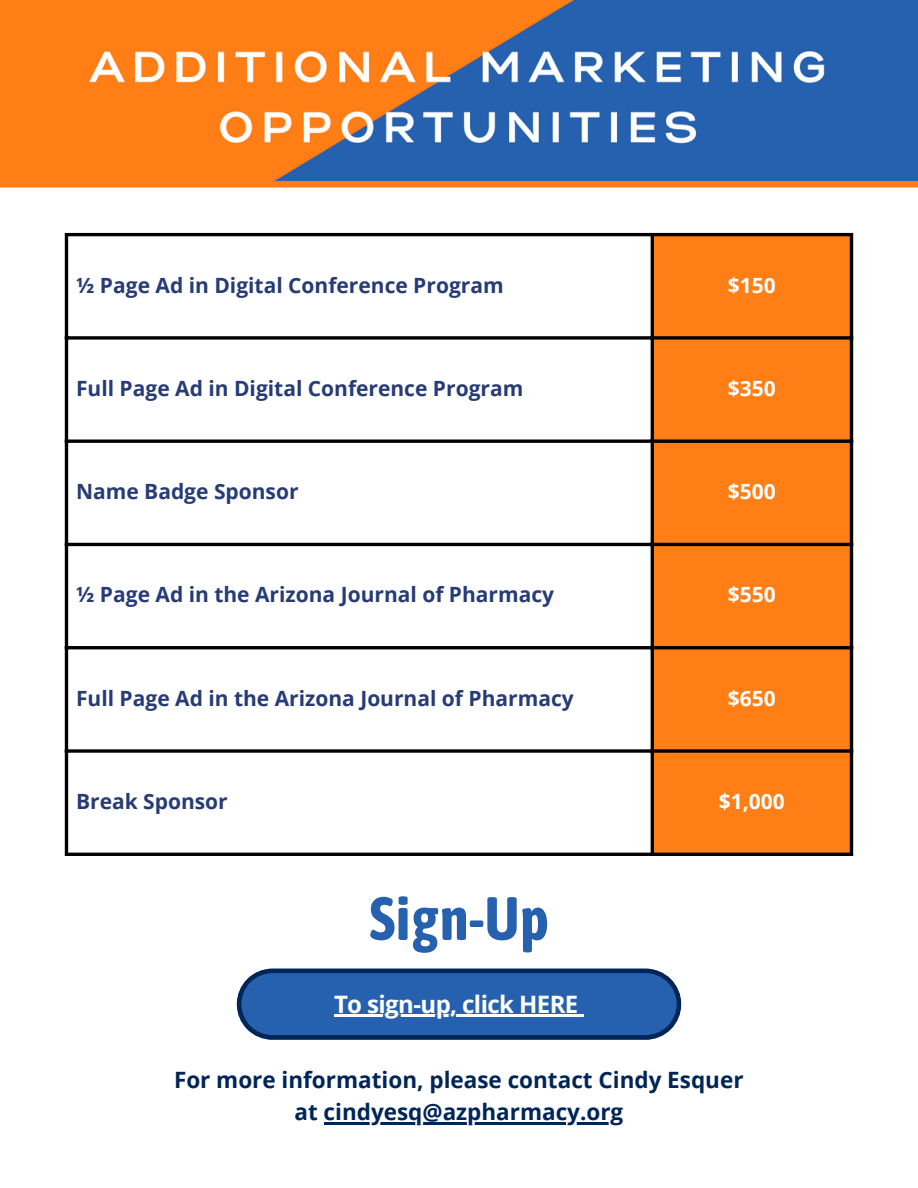
<style>
.page{position:relative;width:918px;height:1188px;background:#fff}
.page>*{position:absolute;margin:0;border:0;box-sizing:border-box;transform-origin:0 0}
.t1{font:700 60.9px "Asap Condensed";color:#2661af}
.t2{font:700 24px "Open Sans";letter-spacing:-.025em;color:#fff}
.t3{font:700 22.5px/31.5px "Open Sans";color:#002557;text-align:center}
.t4{font:700 21px "Open Sans";color:#273b76}
.t5{font:700 21px "Open Sans";color:#fff}
</style>
<div class="page">
<svg style="left:237px;top:969px;width:444px;height:71px;background:#2c61a7"></svg>
<div style="left:654px;top:236px;width:196px;height:617px;background:#ff7e15"></div>
<hr style="left:65px;top:236px;width:3px;height:617px;background:#000">
<hr style="left:651px;top:236px;width:3px;height:617px;background:#000">
<hr style="left:850px;top:236px;width:3px;height:617px;background:#000">
<hr style="left:65px;top:233px;width:788px;height:3px;background:#000">
<svg style="left:68px;top:336px;width:782px;height:4px;background:#27221e"></svg>
<svg style="left:68px;top:439px;width:782px;height:4px;background:#27221e"></svg>
<hr style="left:65px;top:543px;width:788px;height:3px;background:#000">
<hr style="left:65px;top:646px;width:788px;height:3px;background:#000">
<svg style="left:68px;top:749px;width:782px;height:4px;background:#27221e"></svg>
<hr style="left:65px;top:853px;width:788px;height:3px;background:#000">
<div style="left:0;top:173px;width:918px;height:15px;background:#ff7e15"></div>
<img style="left:0;top:0;width:918px;height:180px">
<hr style="left:324px;top:1122px;width:300px;height:2px;background:#002557">
<p class="t4" style="left:76px;top:270px;width:429px">½ Page Ad in Digital Conference Program</p>
<p class="t5" style="left:728px;top:270px;width:49px">$150</p>
<p class="t4" style="left:76px;top:373px;width:449px">Full Page Ad in Digital Conference Program</p>
<p class="t5" style="left:728px;top:373px;width:49px">$350</p>
<p class="t4" style="left:76px;top:477px;width:224px">Name Badge Sponsor</p>
<p class="t5" style="left:728px;top:477px;width:49px">$500</p>
<p class="t4" style="left:76px;top:580px;width:480px">½ Page Ad in the Arizona Journal of Pharmacy</p>
<p class="t5" style="left:728px;top:580px;width:49px">$550</p>
<p class="t4" style="left:76px;top:683px;width:499px">Full Page Ad in the Arizona Journal of Pharmacy</p>
<p class="t5" style="left:728px;top:683px;width:49px">$650</p>
<p class="t4" style="left:76px;top:787px;width:153px">Break Sponsor</p>
<p class="t5" style="left:719px;top:787px;width:67px">$1,000</p>
<p class="t1" style="left:369px;top:883px;width:182px">Sign-Up</p>
<p class="t2" style="left:334px;top:987px;width:246px">To sign-up, click HERE</p>
<p class="t3" style="left:174px;top:1064px;width:571px">For more information, please contact Cindy Esquer at cindyesq@azpharmacy.org</p>
</div>
